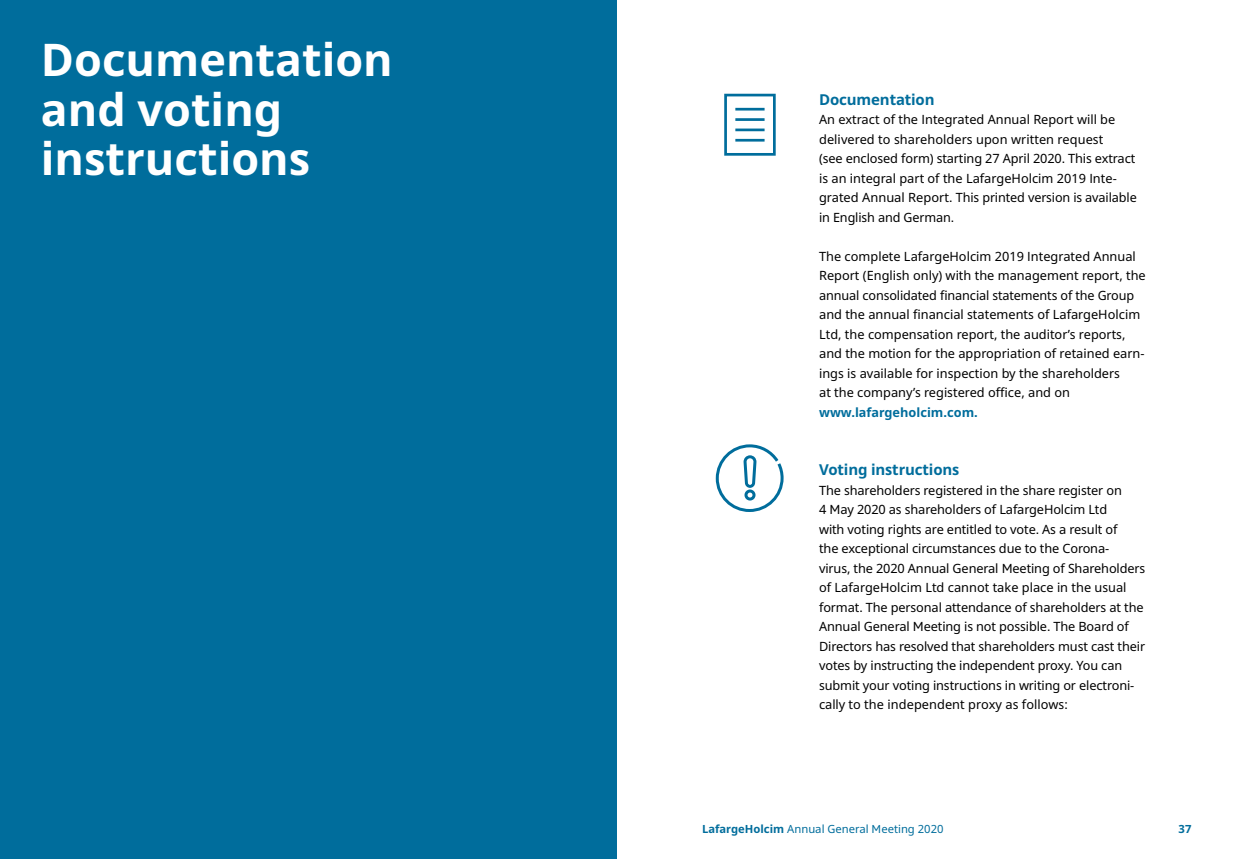
<style>
.page{position:relative;width:1234px;height:859px;background:#fff}
.page>*{position:absolute;margin:0;border:0;box-sizing:border-box;transform-origin:0 0}
.t1{font:700 45px/49.5px "LH Noto Sans";color:#fff}
.t2{font:700 15px "LH Noto Sans";letter-spacing:-.01em;color:#006d9c}
.t3{font:12.75px/19.5px "LH Noto Sans";letter-spacing:-.01em;color:#000}
.t4{font:700 12.75px "LH Noto Sans";color:#006d9c}
.t5{font:11.25px "LH Noto Sans";color:#006d9c}
.t6{font:700 11.25px "LH Noto Sans";color:#006d9c}
.s1{font-weight:700}
</style>
<div class="page">
<div style="left:0;top:0;width:617px;height:859px;background:#006d9c"></div>
<svg style="left:724px;top:93px;width:52px;height:63px"></svg>
<svg style="left:715px;top:444px;width:69px;height:68px"></svg>
<h1 class="t1" style="left:41px;top:34px;width:353px">Documentation and voting instructions</h1>
<p class="t2" style="left:819px;top:89px;width:117px">Documentation</p>
<p class="t3" style="left:819px;top:109px;width:319px">An extract of the Integrated Annual Report will be delivered to shareholders upon written request<br>(see enclosed form) starting 27 April 2020. This extract is an integral part of the LafargeHolcim 2019 Inte&shy;grated Annual Report. This printed version is available in English and German.</p>
<p class="t3" style="left:819px;top:246px;width:328px">The complete LafargeHolcim 2019 Integrated Annual Report (English only) with the management report, the annual consolidated financial statements of the Group and the annual financial statements of LafargeHolcim Ltd, the compensation report, the auditor’s reports, and the motion for the appropriation of retained earn&shy;ings is available for inspection by the shareholders<br>at the company’s registered office, and on</p>
<p class="t4" style="left:819px;top:404px;width:160px">www.lafargeholcim.com.</p>
<p class="t2" style="left:819px;top:460px;width:142px">Voting instructions</p>
<p class="t3" style="left:819px;top:480px;width:328px">The shareholders registered in the share register on<br>4 May 2020 as shareholders of LafargeHolcim Ltd<br>with voting rights are entitled to vote. As a result of<br>the exceptional circumstances due to the Corona-<br>virus, the 2020 Annual General Meeting of Shareholders of LafargeHolcim Ltd cannot take place in the usual format. The personal attendance of shareholders at the Annual General Meeting is not possible. The Board of Directors has resolved that shareholders must cast their votes by instructing the independent proxy. You can submit your voting instructions in writing or electroni&shy;cally to the independent proxy as follows:</p>
<p class="t5" style="left:702px;top:822px;width:243px"><span class="s1">LafargeHolcim</span> Annual General Meeting 2020</p>
<p class="t6" style="left:1178px;top:822px;width:14px">37</p>
</div>
